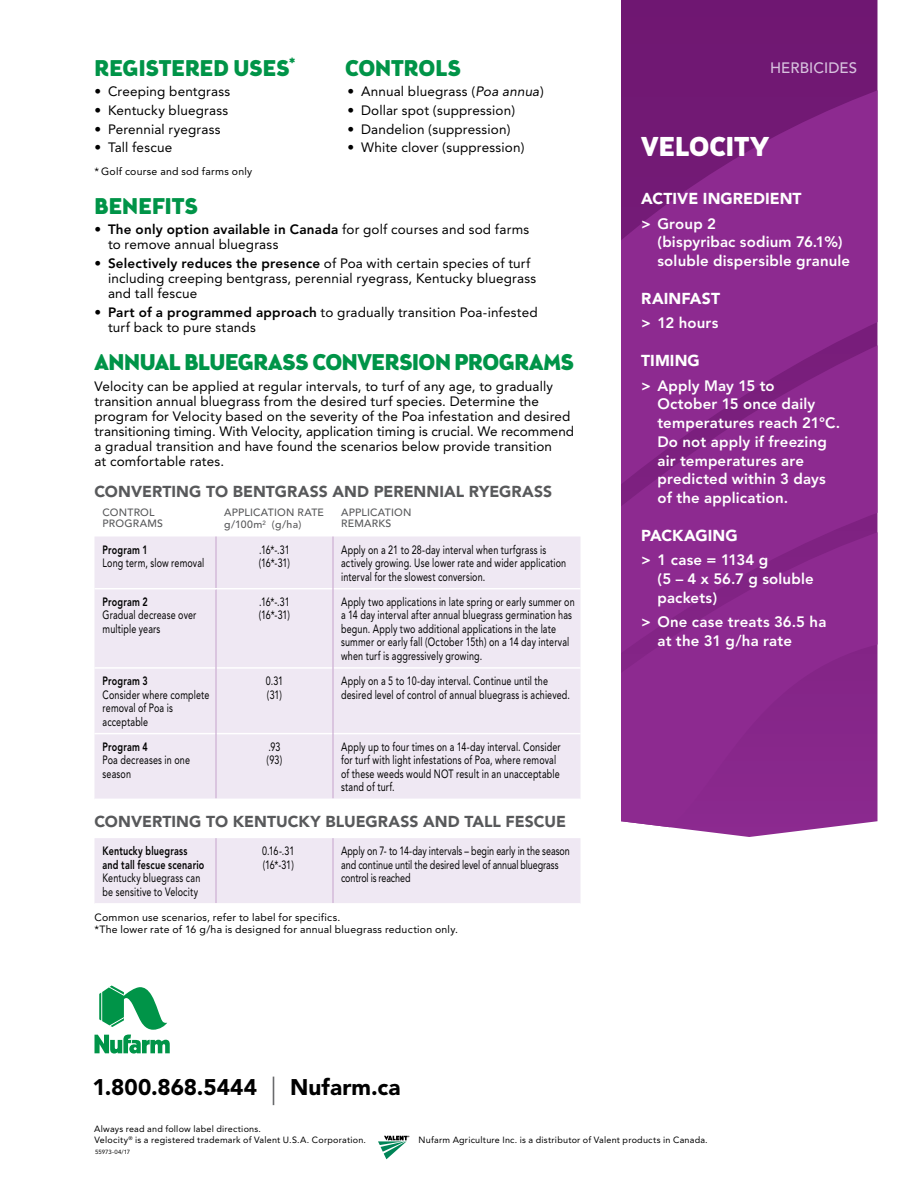
<style>
.page{position:relative;width:918px;height:1188px;background:#fff}
.page>*{position:absolute;margin:0;border:0;box-sizing:border-box;transform-origin:0 0}
.t1{font:900 27px "Brooklyn Samuels Five";color:#fff}
.t2{font:900 22.5px "Brooklyn Samuels Five";letter-spacing:-.015em;color:#009448}
.t3{font:900 22.5px "Avenir";letter-spacing:.005em;color:#000}
.t4{font:900 15.75px "Avenir";color:#58595b}
.t5{font:900 15.75px "Avenir";letter-spacing:.005em;color:#fff}
.t6{font:800 15px/18.8px "Avenir";letter-spacing:.01em;color:#fff}
.t7{font:500 15px "Avenir";letter-spacing:.005em;color:#d7c1de}
.t8{font:13.5px/15px "Avenir";letter-spacing:.01em;color:#000}
.t9{font:12px/13.5px "Avenir";letter-spacing:.015em;color:#000;scale:.75 1}
.t10{font:12px/13.5px "Avenir";letter-spacing:-.005em;color:#000;scale:.75 1}
.t11{font:800 12px/13.5px "Avenir";letter-spacing:.02em;color:#000;scale:.75 1}
.t12{font:10.5px/12px "Avenir";letter-spacing:.02em;color:#000}
.t13{font:500 10.5px/10.5px "Avenir";letter-spacing:.02em;color:#58595b}
.t14{font:9px/10.5px "Avenir";letter-spacing:.025em;color:#000}
.t15{font:6px "Avenir";letter-spacing:.01em;color:#000}
.s1{font-style:italic}
.s2{font-weight:800}
.s3{font-weight:300;font-size:28.5px;color:#58595b}
</style>
<div class="page">
<svg style="left:95px;top:986px;width:75px;height:68px"></svg>
<svg style="left:378px;top:1136px;width:31px;height:23px"></svg>
<div style="left:94px;top:537px;width:486px;height:262px;background:#efe8f3"></div>
<hr style="left:216px;top:588px;width:116px;height:1px;background:#fff">
<hr style="left:334px;top:588px;width:246px;height:1px;background:#fff">
<hr style="left:94px;top:667px;width:121px;height:2px;background:#fff">
<hr style="left:217px;top:667px;width:115px;height:2px;background:#fff">
<hr style="left:334px;top:667px;width:246px;height:2px;background:#fff">
<hr style="left:94px;top:733px;width:121px;height:1px;background:#fff">
<hr style="left:217px;top:733px;width:115px;height:1px;background:#fff">
<hr style="left:334px;top:733px;width:246px;height:1px;background:#fff">
<hr style="left:215px;top:537px;width:2px;height:51px;background:#caabd1">
<hr style="left:332px;top:537px;width:2px;height:52px;background:#caabd1">
<hr style="left:215px;top:589px;width:2px;height:79px;background:#caabd1">
<hr style="left:332px;top:589px;width:2px;height:79px;background:#caabd1">
<hr style="left:215px;top:668px;width:2px;height:66px;background:#caabd1">
<hr style="left:332px;top:668px;width:2px;height:66px;background:#caabd1">
<hr style="left:215px;top:734px;width:2px;height:65px;background:#caabd1">
<hr style="left:332px;top:734px;width:2px;height:65px;background:#caabd1">
<hr style="left:94px;top:588px;width:122px;height:1px;background:#fff">
<div style="left:94px;top:838px;width:486px;height:65px;background:#efe8f3"></div>
<hr style="left:215px;top:838px;width:2px;height:65px;background:#caabd1">
<hr style="left:332px;top:838px;width:2px;height:65px;background:#caabd1">
<div style="left:621px;top:0;width:257px;height:52px;background:#701772"></div>
<svg style="left:621px;top:52px;width:257px;height:244px;background:#812284"></svg>
<svg style="left:621px;top:296px;width:257px;height:541px;background:#8c2c8f"></svg>
<h2 class="t2" style="left:94px;top:55px;width:202px">REGISTERED USES<sup>*</sup></h2>
<h2 class="t2" style="left:345px;top:55px;width:118px">CONTROLS</h2>
<p class="t8" style="left:94px;top:84px;width:137px">• Creeping bentgrass</p>
<p class="t8" style="left:94px;top:103px;width:135px">• Kentucky bluegrass</p>
<p class="t8" style="left:94px;top:121px;width:128px">• Perennial ryegrass</p>
<p class="t8" style="left:94px;top:140px;width:79px">• Tall fescue</p>
<p class="t8" style="left:348px;top:84px;width:198px">• Annual bluegrass (<span class="s1">Poa annua</span>)</p>
<p class="t8" style="left:348px;top:103px;width:169px">• Dollar spot (suppression)</p>
<p class="t8" style="left:348px;top:121px;width:165px">• Dandelion (suppression)</p>
<p class="t8" style="left:348px;top:140px;width:179px">• White clover (suppression)</p>
<p class="t12" style="left:94px;top:166px;width:159px">* Golf course and sod farms only</p>
<h2 class="t2" style="left:94px;top:193px;width:105px">BENEFITS</h2>
<p class="t8" style="left:108px;top:222px;width:423px;text-indent:-14px">• <span class="s2">The only option available in Canada</span> for golf courses and sod farms to remove annual bluegrass</p>
<p class="t8" style="left:108px;top:256px;width:430px;text-indent:-14px">• <span class="s2">Selectively reduces the presence</span> of Poa with certain species of turf including creeping bentgrass, perennial ryegrass, Kentucky bluegrass and tall fescue</p>
<p class="t8" style="left:108px;top:305px;width:431px;text-indent:-14px">• <span class="s2">Part of a programmed approach</span> to gradually transition Poa-infested turf back to pure stands</p>
<h2 class="t2" style="left:94px;top:350px;width:481px">ANNUAL BLUEGRASS CONVERSION PROGRAMS</h2>
<p class="t8" style="left:94px;top:379px;width:481px">Velocity can be applied at regular intervals, to turf of any age, to gradually transition annual bluegrass from the desired turf species. Determine the program for Velocity based on the severity of the Poa infestation and desired transitioning timing. With Velocity, application timing is crucial. We recommend a gradual transition and have found the scenarios below provide transition<br>at comfortable rates.</p>
<p class="t4" style="left:94px;top:482px;width:459px">CONVERTING TO BENTGRASS AND PERENNIAL RYEGRASS</p>
<p class="t13" style="left:103px;top:508px;width:62px">CONTROL<br>PROGRAMS</p>
<p class="t13" style="left:224px;top:507px;width:101px;line-height:12px">APPLICATION RATE g/100m<sup>2</sup> (g/ha)</p>
<p class="t13" style="left:341px;top:508px;width:72px">APPLICATION<br>REMARKS</p>
<p class="t11" style="left:103px;top:543px;width:62px">Program 1</p>
<p class="t9" style="left:103px;top:556px;width:137px">Long term, slow removal</p>
<p class="t9" style="left:259px;top:543px;width:43px">.16*-.31 (16*-31)</p>
<p class="t9" style="left:341px;top:543px;width:302px">Apply on a 21 to 28-day interval when turfgrass is actively growing. Use lower rate and wider application interval for the slowest conversion.</p>
<p class="t11" style="left:103px;top:595px;width:62px">Program 2</p>
<p class="t9" style="left:103px;top:609px;width:127px">Gradual decrease over multiple years</p>
<p class="t11" style="left:103px;top:674px;width:62px">Program 3</p>
<p class="t9" style="left:103px;top:688px;width:144px">Consider where complete removal of Poa is acceptable</p>
<p class="t9" style="left:259px;top:595px;width:43px">.16*-.31 (16*-31)</p>
<p class="t9" style="left:341px;top:595px;width:313px">Apply two applications in late spring or early summer on a 14 day interval after annual bluegrass germination has begun. Apply two additional applications in the late summer or early fall (October 15th) on a 14 day interval when turf is aggressively growing.</p>
<p class="t9" style="left:266px;top:674px;width:25px">0.31 (31)</p>
<p class="t9" style="left:341px;top:674px;width:307px">Apply on a 5 to 10-day interval. Continue until the desired level of control of annual bluegrass is achieved.</p>
<p class="t9" style="left:267px;top:740px;width:23px">.93 (93)</p>
<p class="t9" style="left:341px;top:740px;width:294px">Apply up to four times on a 14-day interval. Consider for turf with light infestations of Poa, where removal of these weeds would NOT result in an unacceptable stand of turf.</p>
<p class="t4" style="left:94px;top:812px;width:473px">CONVERTING TO KENTUCKY BLUEGRASS AND TALL FESCUE</p>
<p class="t11" style="left:103px;top:844px;width:137px">Kentucky bluegrass and tall fescue scenario</p>
<p class="t9" style="left:103px;top:871px;width:132px">Kentucky bluegrass can be sensitive to Velocity</p>
<p class="t11" style="left:103px;top:740px;width:62px">Program 4</p>
<p class="t9" style="left:103px;top:753px;width:118px">Poa decreases in one season</p>
<p class="t9" style="left:262px;top:844px;width:45px">0.16-.31 (16*-31)</p>
<p class="t10" style="left:341px;top:844px;width:307px">Apply on 7- to 14-day intervals – begin early in the season and continue until the desired level of annual bluegrass control is reached</p>
<p class="t12" style="left:94px;top:912px;width:365px">Common use scenarios, refer to label for specifics.<br>*The lower rate of 16 g/ha is designed for annual bluegrass reduction only.</p>
<h2 class="t3" style="left:92px;top:1073px;width:310px">1.800.868.5444 <span class="s3">|</span> Nufarm.ca</h2>
<p class="t7" style="left:770px;top:59px;width:89px">HERBICIDES</p>
<h1 class="t1" style="left:641px;top:130px;width:129px">VELOCITY</h1>
<p class="t5" style="left:641px;top:189px;width:162px">ACTIVE INGREDIENT</p>
<p class="t6" style="left:657px;top:214px;width:194px;text-indent:-16px">&gt; Group 2<br>(bispyribac sodium 76.1%) soluble dispersible granule</p>
<p class="t5" style="left:641px;top:289px;width:80px">RAINFAST</p>
<p class="t6" style="left:641px;top:314px;width:79px">&gt; 12 hours</p>
<p class="t5" style="left:641px;top:351px;width:60px">TIMING</p>
<p class="t6" style="left:657px;top:376px;width:184px;text-indent:-16px">&gt; Apply May 15 to<br>October 15 once daily temperatures reach 21°C.<br>Do not apply if freezing air temperatures are predicted within 3 days of the application.</p>
<p class="t5" style="left:641px;top:526px;width:98px">PACKAGING</p>
<p class="t6" style="left:657px;top:551px;width:158px;text-indent:-16px">&gt; 1 case = 1134 g<br>(5 – 4 x 56.7 g soluble packets)</p>
<p class="t6" style="left:657px;top:612px;width:170px;text-indent:-16px">&gt; One case treats 36.5 ha at the 31 g/ha rate</p>
<p class="t14" style="left:94px;top:1124px;width:274px">Always read and follow label directions.<br>Velocity<sup>®</sup> is a registered trademark of Valent U.S.A. Corporation.</p>
<p class="t15" style="left:95px;top:1149px;width:37px">55973-04/17</p>
<p class="t14" style="left:418px;top:1134px;width:291px">Nufarm Agriculture Inc. is a distributor of Valent products in Canada.</p>
</div>
